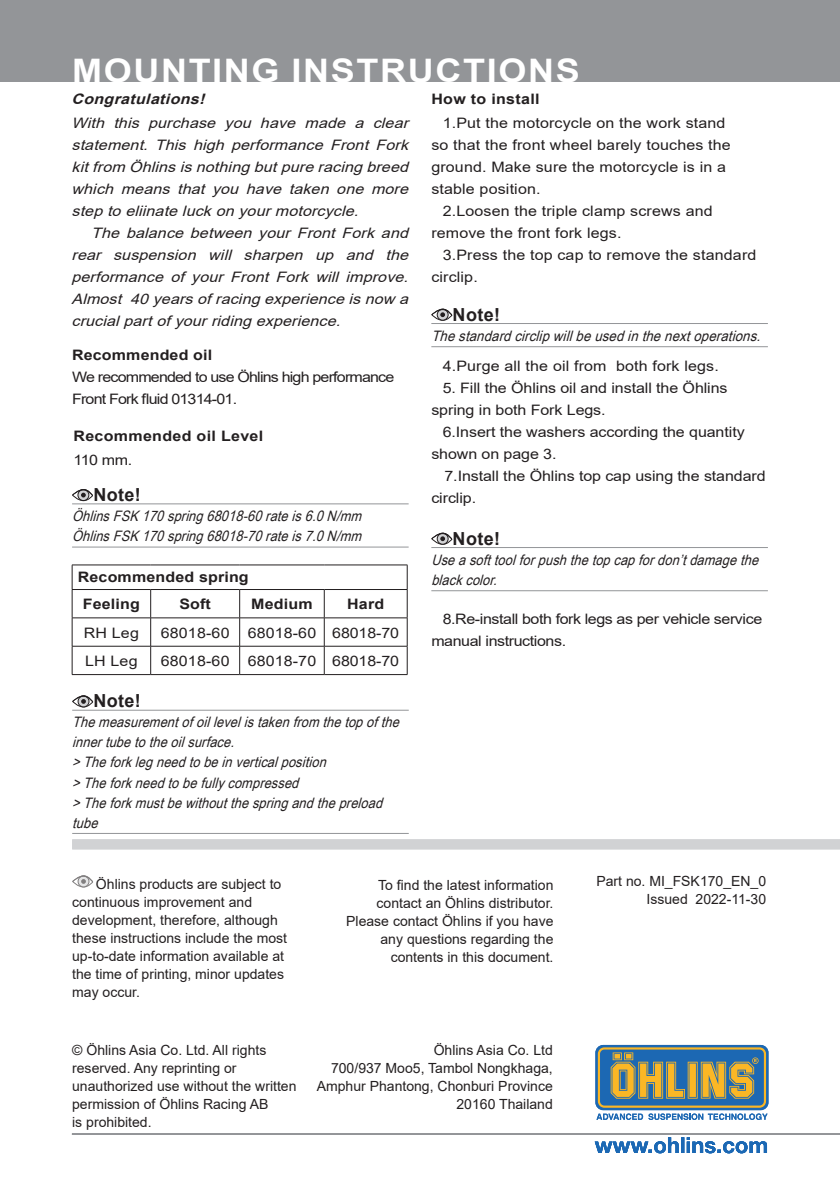
<style>
.page{position:relative;width:840px;height:1191px;background:#fff}
.page>*{position:absolute;margin:0;border:0;box-sizing:border-box;transform-origin:0 0}
._3_Header_Page_heade{font:700 32.4px "Arial";letter-spacing:.045em;color:#fff;scale:1.11 1}
._5_WARNING_CAUTION_N{font:700 18px "Arial";letter-spacing:.02em;color:#231f20}
._6_Body_type_indent{font:14.4px/22px "Arial";letter-spacing:.01em;color:#231f20;scale:1.11 1}
._6_Body_type{font:italic 14.4px/22px "Arial";color:#231f20;text-align:justify;scale:1.11 1}
._9_Body_Type_Italic{font:italic 14.4px/20px "Arial Narrow";color:#231f20;scale:1.08 1}
._6_Body_type-2{font:14.4px "Arial";letter-spacing:-.05em;color:#231f20;scale:1.11 1}
._6_Body_type-3{font:700 14.4px "Arial";letter-spacing:.01em;color:#231f20;scale:1.11 1}
._6_Body_type_indent-2{font:14.4px/22px "Arial";letter-spacing:-.025em;color:#231f20;scale:1.11 1}
._9_Body_Type_Italic-2{font:italic 14.4px "Arial Narrow";color:#231f20;scale:1.11 1}
._7_Body_type_StepNo{font:700 14.4px "Arial";letter-spacing:.02em;color:#231f20;scale:1.11 1}
._7_Body_type_StepNo-2{font:italic 700 14.4px "Arial";color:#231f20;scale:1.11 1}
._13_Back_Öhlins_Cont{font:14px/18px "Arial";color:#231f20;text-align:right}
</style>
<div class="page">
<div style="left:72px;top:875px;width:21px;height:12px;border:1px solid #231f20;border-radius:50%"></div>
<div style="left:77px;top:875px;width:12px;height:12px;border:1px solid #231f20;border-radius:50%"></div>
<svg style="left:72px;top:875px;width:21px;height:9px"></svg>
<svg style="left:595px;top:1045px;width:173px;height:65px"></svg>
<svg style="left:597px;top:1047px;width:168px;height:60px;background:#778878"></svg>
<svg style="left:596px;top:1113px;width:46px;height:7px"></svg>
<svg style="left:648px;top:1113px;width:119px;height:7px"></svg>
<div style="left:72px;top:839px;width:767px;height:10px;background:#d1d2d4"></div>
<svg style="left:594px;top:1137px;width:172px;height:16px"></svg>
<hr style="left:72px;top:1133px;width:767px;height:1px;background:#939598">
<hr style="left:72px;top:503px;width:336px;height:1px;background:#939598">
<hr style="left:72px;top:547px;width:336px;height:1px;background:#939598">
<svg style="left:72px;top:489px;width:20px;height:12px"></svg>
<div style="left:72px;top:489px;width:21px;height:12px;border:1px solid #231f20;border-radius:50%"></div>
<svg style="left:78px;top:489px;width:11px;height:11px"></svg>
<div style="left:77px;top:489px;width:12px;height:12px;border:1px solid #231f20;border-radius:50%"></div>
<svg style="left:72px;top:489px;width:21px;height:8px"></svg>
<hr style="left:431px;top:547px;width:336px;height:1px;background:#939598">
<hr style="left:431px;top:590px;width:336px;height:1px;background:#939598">
<div style="left:431px;top:532px;width:21px;height:13px;border:1px solid #231f20;border-radius:50%"></div>
<svg style="left:437px;top:533px;width:11px;height:11px"></svg>
<div style="left:436px;top:533px;width:12px;height:12px;border:1px solid #231f20;border-radius:50%"></div>
<svg style="left:431px;top:532px;width:21px;height:9px"></svg>
<hr style="left:72px;top:710px;width:336px;height:1px;background:#939598">
<hr style="left:72px;top:833px;width:336px;height:1px;background:#939598">
<div style="left:72px;top:695px;width:21px;height:12px;border:1px solid #231f20;border-radius:50%"></div>
<div style="left:78px;top:696px;width:11px;height:11px;background:#d1d2d4;border-radius:50%"></div>
<div style="left:77px;top:695px;width:12px;height:12px;border:1px solid #231f20;border-radius:50%"></div>
<svg style="left:72px;top:695px;width:21px;height:9px"></svg>
<hr style="left:431px;top:323px;width:336px;height:1px;background:#939598">
<hr style="left:431px;top:346px;width:336px;height:1px;background:#939598">
<div style="left:431px;top:309px;width:21px;height:12px;border:1px solid #231f20;border-radius:50%"></div>
<svg style="left:437px;top:309px;width:11px;height:11px"></svg>
<div style="left:436px;top:309px;width:12px;height:12px;border:1px solid #231f20;border-radius:50%"></div>
<svg style="left:431px;top:309px;width:21px;height:8px"></svg>
<div style="left:0;top:0;width:839px;height:82px;background:#939598"></div>
<hr style="left:72px;top:564px;width:79px;height:1px;background:#231f20">
<hr style="left:151px;top:564px;width:88px;height:1px;background:#231f20">
<hr style="left:239px;top:564px;width:85px;height:1px;background:#231f20">
<hr style="left:324px;top:564px;width:83px;height:1px;background:#231f20">
<hr style="left:72px;top:589px;width:79px;height:1px;background:#231f20">
<hr style="left:151px;top:589px;width:88px;height:1px;background:#231f20">
<hr style="left:239px;top:589px;width:85px;height:1px;background:#231f20">
<hr style="left:324px;top:589px;width:83px;height:1px;background:#231f20">
<hr style="left:72px;top:617px;width:79px;height:1px;background:#231f20">
<hr style="left:151px;top:617px;width:88px;height:1px;background:#231f20">
<hr style="left:239px;top:617px;width:85px;height:1px;background:#231f20">
<hr style="left:324px;top:617px;width:83px;height:1px;background:#231f20">
<hr style="left:72px;top:646px;width:79px;height:1px;background:#231f20">
<svg style="left:72px;top:565px;width:1px;height:109px"></svg>
<hr style="left:151px;top:646px;width:88px;height:1px;background:#231f20">
<svg style="left:150px;top:590px;width:1px;height:84px"></svg>
<hr style="left:239px;top:646px;width:85px;height:1px;background:#231f20">
<svg style="left:239px;top:590px;width:1px;height:84px"></svg>
<hr style="left:324px;top:646px;width:83px;height:1px;background:#231f20">
<svg style="left:324px;top:590px;width:1px;height:84px"></svg>
<svg style="left:406px;top:565px;width:1px;height:109px"></svg>
<hr style="left:72px;top:674px;width:79px;height:1px;background:#231f20">
<hr style="left:151px;top:674px;width:88px;height:1px;background:#231f20">
<hr style="left:239px;top:674px;width:85px;height:1px;background:#231f20">
<hr style="left:324px;top:674px;width:83px;height:1px;background:#231f20">
<p class="_3_Header_Page_heade" style="left:72px;top:48px;width:458px">MOUNTING INSTRUCTIONS</p>
<p class="_3_Header_Page_heade" style="left:73px;top:54px;width:458px">MOUNTING INSTRUCTIONS</p>
<p class="_7_Body_type_StepNo-2" style="left:71px;top:88px;width:126px">Congratulations!</p>
<p class="_6_Body_type" style="left:71px;top:111px;width:309px">With this purchase you have made a clear statement. This high performance Front Fork kitfrom Öhlinsisnothingbutpureracingbreed which means that you have taken one more steptoeliinateluckonyourmotorcycle.</p>
<p class="_6_Body_type" style="left:71px;top:221px;width:309px;text-indent:20px">The balance between your Front Fork and rear suspension will sharpen up and the performance of your Front Fork will improve.<br>Almost 40yearsofracingexperienceisnow a crucialpartofyourridingexperience.</p>
<p class="_6_Body_type-3" style="left:72px;top:344px;width:128px">Recommended oil</p>
<p class="_6_Body_type-2" style="left:72px;top:367px;width:292px">We recommended to use Öhlins high performance</p>
<p class="_6_Body_type-2" style="left:72px;top:389px;width:150px">Front Fork fluid 01314-01.</p>
<p class="_7_Body_type_StepNo" style="left:73px;top:426px;width:172px">Recommended oil Level</p>
<p class="_6_Body_type-2" style="left:73px;top:450px;width:54px">110 mm.</p>
<p class="_6_Body_type-3" style="left:431px;top:88px;width:99px">How to install</p>
<p class="_6_Body_type_indent" style="left:431px;top:111px;width:271px;text-indent:11px">1.Put the motorcycle on the work stand so that the front wheel barely touches the ground. Make sure the motorcycle is in a stable position.</p>
<p class="_6_Body_type_indent" style="left:431px;top:199px;width:255px;text-indent:11px">2.Loosen the triple clamp screws and remove the front fork legs.</p>
<p class="_6_Body_type_indent" style="left:431px;top:243px;width:294px;text-indent:11px">3.Press the top cap to remove the standard circlip.</p>
<p class="_5_WARNING_CAUTION_N" style="left:452px;top:302px;width:49px">Note!</p>
<p class="_9_Body_Type_Italic-2" style="left:431px;top:325px;width:302px">Thestandardcirclipwillbeusedinthenextoperations.</p>
<p class="_6_Body_type_indent" style="left:442px;top:355px;width:250px">4.Purge all the oil from both fork legs.</p>
<p class="_6_Body_type_indent" style="left:431px;top:377px;width:268px;text-indent:11px">5. Fill the Öhlins oil and install the Öhlins spring in both Fork Legs.</p>
<p class="_6_Body_type_indent" style="left:442px;top:421px;width:273px">6.Insert the washers according the quantity</p>
<p class="_6_Body_type_indent" style="left:431px;top:443px;width:114px">shown on page 3.</p>
<p class="_6_Body_type_indent" style="left:444px;top:465px;width:291px">7.Install the Öhlins top cap using the standard</p>
<p class="_6_Body_type_indent" style="left:431px;top:487px;width:42px">circlip.</p>
<p class="_5_WARNING_CAUTION_N" style="left:93px;top:482px;width:49px">Note!</p>
<p class="_9_Body_Type_Italic" style="left:72px;top:505px;width:274px">ÖhlinsFSK170spring68018-60rateis6.0N/mm<br>ÖhlinsFSK170spring68018-70rateis7.0N/mm</p>
<p class="_5_WARNING_CAUTION_N" style="left:452px;top:526px;width:49px">Note!</p>
<p class="_9_Body_Type_Italic" style="left:431px;top:549px;width:309px">Useasofttoolforpushthetopcapfordon’tdamagethe blackcolor.</p>
<p class="_6_Body_type-3" style="left:78px;top:567px;width:155px">Recommended spring</p>
<p class="_6_Body_type-3" style="left:83px;top:594px;width:53px">Feeling</p>
<p class="_6_Body_type-3" style="left:179px;top:594px;width:30px">Soft</p>
<p class="_6_Body_type-3" style="left:251px;top:594px;width:57px">Medium</p>
<p class="_6_Body_type-3" style="left:347px;top:594px;width:35px">Hard</p>
<p class="_6_Body_type-2" style="left:84px;top:622px;width:51px">RH Leg</p>
<p class="_6_Body_type-2" style="left:161px;top:622px;width:63px">68018-60</p>
<p class="_6_Body_type-2" style="left:247px;top:622px;width:63px">68018-60</p>
<p class="_6_Body_type-2" style="left:332px;top:622px;width:62px">68018-70</p>
<p class="_6_Body_type-2" style="left:85px;top:651px;width:49px">LH Leg</p>
<p class="_6_Body_type-2" style="left:161px;top:651px;width:63px">68018-60</p>
<p class="_6_Body_type-2" style="left:247px;top:651px;width:63px">68018-70</p>
<p class="_6_Body_type-2" style="left:332px;top:651px;width:62px">68018-70</p>
<p class="_6_Body_type_indent-2" style="left:431px;top:608px;width:299px;text-indent:11px">8.Re-install both fork legs as per vehicle service manual instructions.</p>
<p class="_5_WARNING_CAUTION_N" style="left:93px;top:688px;width:49px">Note!</p>
<p class="_9_Body_Type_Italic" style="left:72px;top:712px;width:309px">Themeasurementofoillevelistakenfrom thetopofthe innertubetotheoilsurface. &gt;Theforklegneedtobeinverticalposition &gt;Theforkneedtobefullycompressed &gt;Theforkmustbewithoutthespringandthepreload tube</p>
<p class="_13_Back_Öhlins_Cont" style="left:72px;top:874px;width:216px;text-align:left;text-indent:24px">Öhlins products are subject to continuous improvement and development, therefore, although these instructions include the most up-to-date information available at the time of printing, minor updates may occur.</p>
<p class="_13_Back_Öhlins_Cont" style="left:346px;top:875px;width:209px">To find the latest information contact an Öhlins distributor.<br>Please contact Öhlins if you have any questions regarding the contents in this document.</p>
<p class="_13_Back_Öhlins_Cont" style="left:596px;top:871px;width:171px">Part no. MI_FSK170_EN_0<br>Issued 2022-11-30</p>
<p class="_13_Back_Öhlins_Cont" style="left:72px;top:1041px;width:226px;text-align:left">© Öhlins Asia Co. Ltd. All rights reserved. Any reprinting or unauthorized use without the written permission of Öhlins Racing AB<br>is prohibited.</p>
<p class="_13_Back_Öhlins_Cont" style="left:316px;top:1041px;width:237px">Öhlins Asia Co. Ltd<br>700/937 Moo5, Tambol Nongkhaga,<br>Amphur Phantong, Chonburi Province<br>20160 Thailand</p>
</div>
